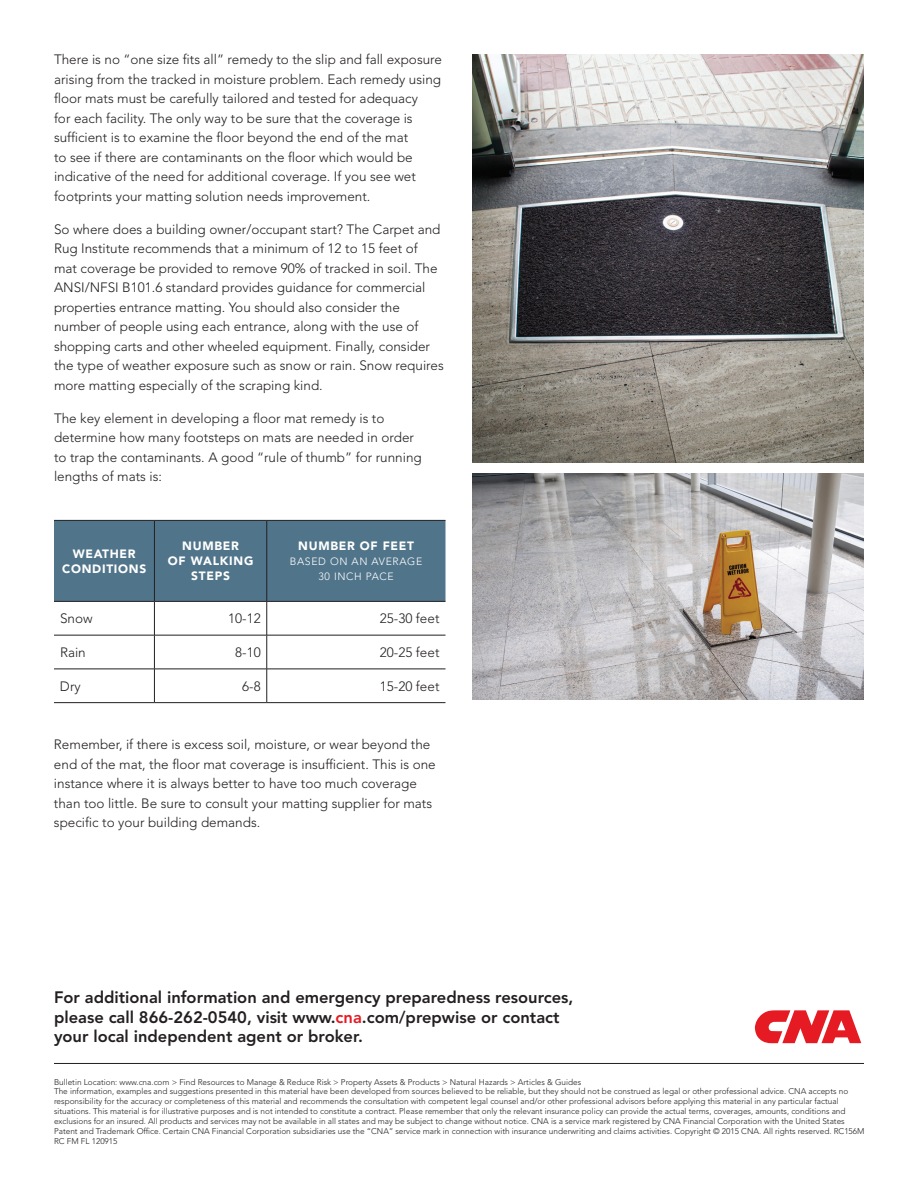
<style>
.page{position:relative;width:918px;height:1188px;background:#fff}
.page>*{position:absolute;margin:0;border:0;box-sizing:border-box;transform-origin:0 0}
.t1{font:800 16.5px/19.8px "Avenir LT Std";color:#231f20}
.t2{font:300 13.5px/19.5px "Avenir LT Std";color:#231f20}
.t3{font:900 12px/15px "Avenir LT Std";letter-spacing:.06em;color:#fff;text-align:center}
.t4{font:300 10.5px/15px "Avenir LT Std";letter-spacing:.06em;color:#fff;text-align:center}
.t5{font:300 8.25px/9.9px "Avenir LT Std";color:#231f20}
.s1{color:#e51a23}
</style>
<div class="page">
<div style="left:54px;top:521px;width:392px;height:80px;background:#50748a"></div>
<hr style="left:54px;top:520px;width:100px;height:1px;background:#231f20">
<hr style="left:154px;top:520px;width:113px;height:1px;background:#231f20">
<hr style="left:154px;top:521px;width:1px;height:80px;background:#231f20">
<hr style="left:267px;top:520px;width:179px;height:1px;background:#231f20">
<hr style="left:267px;top:521px;width:1px;height:80px;background:#231f20">
<hr style="left:54px;top:601px;width:100px;height:1px;background:#231f20">
<hr style="left:154px;top:601px;width:113px;height:1px;background:#231f20">
<hr style="left:154px;top:602px;width:1px;height:33px;background:#231f20">
<hr style="left:267px;top:601px;width:179px;height:1px;background:#231f20">
<hr style="left:267px;top:602px;width:1px;height:33px;background:#231f20">
<hr style="left:54px;top:635px;width:100px;height:1px;background:#231f20">
<hr style="left:154px;top:635px;width:113px;height:1px;background:#231f20">
<hr style="left:154px;top:635px;width:1px;height:34px;background:#231f20">
<hr style="left:267px;top:635px;width:179px;height:1px;background:#231f20">
<hr style="left:267px;top:635px;width:1px;height:34px;background:#231f20">
<hr style="left:54px;top:669px;width:100px;height:1px;background:#231f20">
<hr style="left:154px;top:669px;width:113px;height:1px;background:#231f20">
<hr style="left:154px;top:669px;width:1px;height:33px;background:#231f20">
<hr style="left:267px;top:669px;width:179px;height:1px;background:#231f20">
<hr style="left:267px;top:669px;width:1px;height:33px;background:#231f20">
<hr style="left:54px;top:702px;width:100px;height:1px;background:#231f20">
<hr style="left:154px;top:702px;width:113px;height:1px;background:#231f20">
<hr style="left:267px;top:702px;width:179px;height:1px;background:#231f20">
<img style="left:473px;top:54px;width:391px;height:408px">
<img style="left:473px;top:473px;width:391px;height:227px">
<hr style="left:54px;top:1063px;width:810px;height:1px;background:#231f20">
<svg style="left:755px;top:1010px;width:106px;height:33px"></svg>
<p class="t2" style="left:54px;top:50px;width:390px">There is no “one size fits all” remedy to the slip and fall exposure arising from the tracked in moisture problem. Each remedy using floor mats must be carefully tailored and tested for adequacy<br>for each facility. The only way to be sure that the coverage is sufficient is to examine the floor beyond the end of the mat<br>to see if there are contaminants on the floor which would be indicative of the need for additional coverage. If you see wet footprints your matting solution needs improvement.</p>
<p class="t2" style="left:54px;top:219px;width:391px">So where does a building owner/occupant start? The Carpet and Rug Institute recommends that a minimum of 12 to 15 feet of mat coverage be provided to remove 90% of tracked in soil. The ANSI/NFSI B101.6 standard provides guidance for commercial properties entrance matting. You should also consider the number of people using each entrance, along with the use of shopping carts and other wheeled equipment. Finally, consider the type of weather exposure such as snow or rain. Snow requires more matting especially of the scraping kind.</p>
<p class="t2" style="left:54px;top:408px;width:369px">The key element in developing a floor mat remedy is to determine how many footsteps on mats are needed in order to trap the contaminants. A good “rule of thumb” for running lengths of mats is:</p>
<p class="t3" style="left:62px;top:546px;width:86px">WEATHER<br>CONDITIONS</p>
<p class="t3" style="left:168px;top:539px;width:87px">NUMBER<br>OF WALKING<br>STEPS</p>
<p class="t3" style="left:298px;top:539px;width:117px">NUMBER OF FEET</p>
<p class="t4" style="left:290px;top:554px;width:134px">BASED ON AN AVERAGE<br>30 INCH PACE</p>
<p class="t2" style="left:60px;top:609px;width:34px">Snow</p>
<p class="t2" style="left:228px;top:609px;width:34px">10-12</p>
<p class="t2" style="left:380px;top:609px;width:61px">25-30 feet</p>
<p class="t2" style="left:60px;top:643px;width:27px">Rain</p>
<p class="t2" style="left:235px;top:643px;width:27px">8-10</p>
<p class="t2" style="left:380px;top:643px;width:61px">20-25 feet</p>
<p class="t2" style="left:60px;top:677px;width:22px">Dry</p>
<p class="t2" style="left:242px;top:677px;width:20px">6-8</p>
<p class="t2" style="left:380px;top:677px;width:61px">15-20 feet</p>
<p class="t2" style="left:54px;top:735px;width:383px">Remember, if there is excess soil, moisture, or wear beyond the end of the mat, the floor mat coverage is insufficient. This is one instance where it is always better to have too much coverage than too little. Be sure to consult your matting supplier for mats specific to your building demands.</p>
<p class="t1" style="left:54px;top:987px;width:521px">For additional information and emergency preparedness resources, please call 866-262-0540, visit www.<span class="s1">cna</span>.com/prepwise or contact your local independent agent or broker.</p>
<p class="t5" style="left:54px;top:1077px;width:812px">Bulletin Location: www.cna.com &gt; Find Resources to Manage &amp; Reduce Risk &gt; Property Assets &amp; Products &gt; Natural Hazards &gt; Articles &amp; Guides<br>The information, examples and suggestions presented in this material have been developed from sources believed to be reliable, but they should not be construed as legal or other professional advice. CNA accepts no responsibility for the accuracy or completeness of this material and recommends the consultation with competent legal counsel and/or other professional advisors before applying this material in any particular factual situations. This material is for illustrative purposes and is not intended to constitute a contract. Please remember that only the relevant insurance policy can provide the actual terms, coverages, amounts, conditions and exclusions for an insured. All products and services may not be available in all states and may be subject to change without notice. CNA is a service mark registered by CNA Financial Corporation with the United States Patent and Trademark Office. Certain CNA Financial Corporation subsidiaries use the “CNA” service mark in connection with insurance underwriting and claims activities. Copyright © 2015 CNA. All rights reserved. RC156M RC FM FL 120915</p>
</div>
